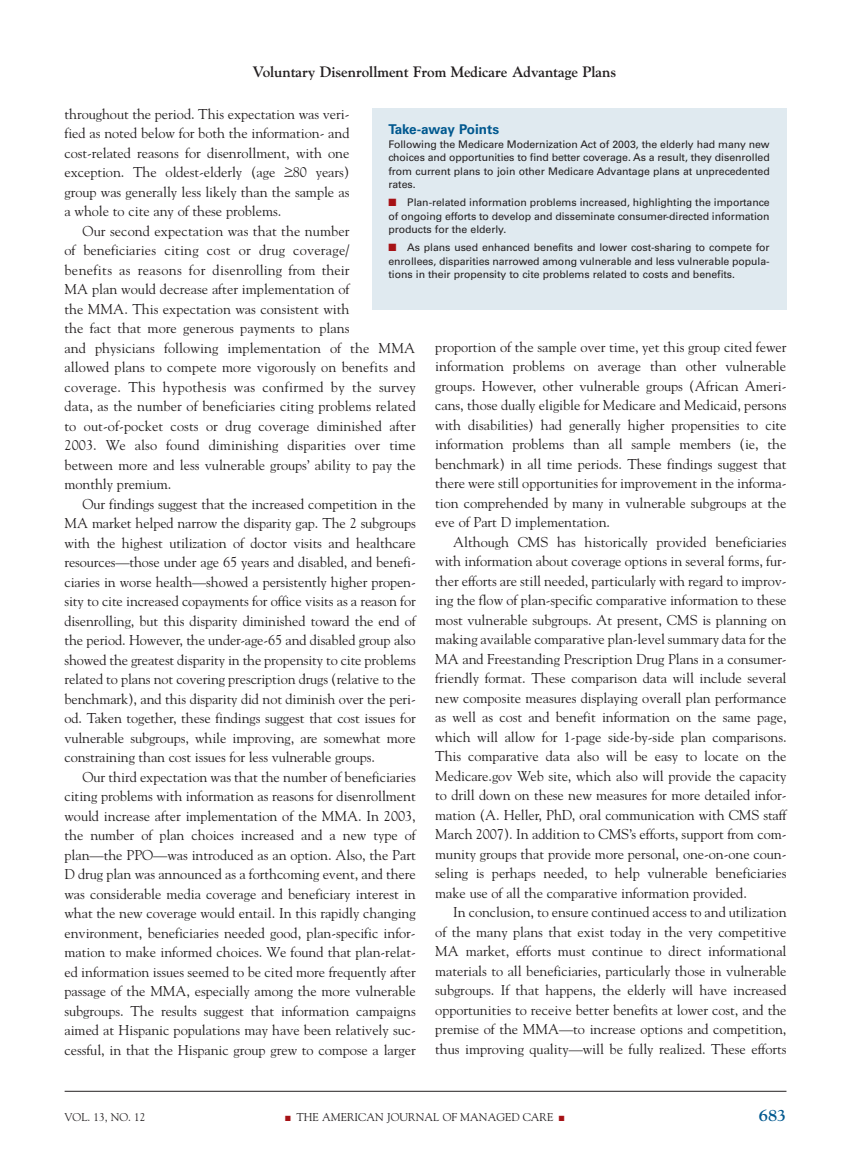
<style>
.page{position:relative;width:851px;height:1161px;background:#fff}
.page>*{position:absolute;margin:0;border:0;box-sizing:border-box;transform-origin:0 0}
.t1{font:700 16.5px "Goudy";color:#00588f}
.t2{font:700 15px "Goudy";letter-spacing:-.005em;color:#231f20}
.t3{font:14.25px/19.5px "Goudy";color:#231f20;text-align:justify}
.t4{font:700 13.5px "Univers";letter-spacing:-.02em;color:#00588f}
.t5{font:11.25px "Goudy";color:#231f20}
.t6{font:10.5px/13.5px "Univers";letter-spacing:-.005em;color:#231f20;text-align:justify}
.s1{color:#a61216}
</style>
<div class="page">
<hr style="left:65px;top:1091px;width:721px;height:1px;background:#231f20">
<div style="left:372px;top:108px;width:414px;height:202px;background:#e0eaf0"></div>
<p class="t2" style="left:252px;top:63px;width:365px">Voluntary Disenrollment From Medicare Advantage Plans</p>
<p class="t3" style="left:64px;top:104px;width:286px">throughout the period. This expectation was veri&shy;fied as noted below for both the information- and cost-related reasons for disenrollment, with one exception. The oldest-elderly (age &gt;80 years) group was generally less likely than the sample as a whole to cite any of these problems.</p>
<p class="t3" style="left:64px;top:221px;width:353px;text-align:left;text-indent:18px">Our second expectation was that the number<br>of beneficiaries citing cost or drug coverage/<br>benefits as reasons for disenrolling from their<br>MA plan would decrease after implementation of<br>the MMA. This expectation was consistent with<br>the fact that more generous payments to plans<br>and physicians following implementation of the MMA allowed plans to compete more vigorously on benefits and coverage. This hypothesis was confirmed by the survey data, as the number of beneficiaries citing problems related to out-of-pocket costs or drug coverage diminished after 2003. We also found diminishing disparities over time between more and less vulnerable groups’ ability to pay the monthly premium.</p>
<p class="t3" style="left:64px;top:494px;width:353px;text-indent:18px">Our findings suggest that the increased competition in the MA market helped narrow the disparity gap. The 2 subgroups with the highest utilization of doctor visits and healthcare resources—those under age 65 years and disabled, and benefi&shy;ciaries in worse health—showed a persistently higher propen&shy;sity to cite increased copayments for office visits as a reason for disenrolling, but this disparity diminished toward the end of the period. However, the under-age-65 and disabled group also showed the greatest disparity in the propensity to cite problems related to plans not covering prescription drugs (relative to the benchmark), and this disparity did not diminish over the peri&shy;od. Taken together, these findings suggest that cost issues for vulnerable subgroups, while improving, are somewhat more constraining than cost issues for less vulnerable groups.</p>
<p class="t3" style="left:64px;top:767px;width:353px;text-indent:18px">Our third expectation was that the number of beneficiaries citing problems with information as reasons for disenrollment would increase after implementation of the MMA. In 2003, the number of plan choices increased and a new type of plan—the PPO—was introduced as an option. Also, the Part D drug plan was announced as a forthcoming event, and there was considerable media coverage and beneficiary interest in what the new coverage would entail. In this rapidly changing environment, beneficiaries needed good, plan-specific infor&shy;mation to make informed choices. We found that plan-relat&shy;ed information issues seemed to be cited more frequently after passage of the MMA, especially among the more vulnerable subgroups. The results suggest that information campaigns aimed at Hispanic populations may have been relatively suc&shy;cessful, in that the Hispanic group grew to compose a larger</p>
<p class="t4" style="left:388px;top:125px;width:112px">Take-away Points</p>
<p class="t6" style="left:388px;top:138px;width:383px">Following the Medicare Modernization Act of 2003, the elderly had many new choices and opportunities to find better coverage. As a result, they disenrolled from current plans to join other Medicare Advantage plans at unprecedented rates.</p>
<p class="t6" style="left:388px;top:197px;width:383px"><span class="s1">■</span> Plan-related information problems increased, highlighting the importance of ongoing efforts to develop and disseminate consumer-directed information products for the elderly.</p>
<p class="t6" style="left:388px;top:242px;width:383px"><span class="s1">■</span> As plans used enhanced benefits and lower cost-sharing to compete for enrollees, disparities narrowed among vulnerable and less vulnerable popula&shy;tions in their propensity to cite problems related to costs and benefits.</p>
<p class="t3" style="left:435px;top:337px;width:353px">proportion of the sample over time, yet this group cited fewer information problems on average than other vulnerable groups. However, other vulnerable groups (African Ameri&shy;cans, those dually eligible for Medicare and Medicaid, persons with disabilities) had generally higher propensities to cite information problems than all sample members (ie, the benchmark) in all time periods. These findings suggest that there were still opportunities for improvement in the informa&shy;tion comprehended by many in vulnerable subgroups at the eve of Part D implementation.</p>
<p class="t3" style="left:435px;top:532px;width:353px;text-indent:18px">Although CMS has historically provided beneficiaries with information about coverage options in several forms, fur&shy;ther efforts are still needed, particularly with regard to improv&shy;ing the flow of plan-specific comparative information to these most vulnerable subgroups. At present, CMS is planning on making available comparative plan-level summary data for the MA and Freestanding Prescription Drug Plans in a consumer&shy;friendly format. These comparison data will include several new composite measures displaying overall plan performance as well as cost and benefit information on the same page, which will allow for 1-page side-by-side plan comparisons.<br>This comparative data also will be easy to locate on the Medicare.gov Web site, which also will provide the capacity to drill down on these new measures for more detailed infor&shy;mation (A. Heller, PhD, oral communication with CMS staff March 2007). In addition to CMS’s efforts, support from com&shy;munity groups that provide more personal, one-on-one coun&shy;seling is perhaps needed, to help vulnerable beneficiaries make use of all the comparative information provided.</p>
<p class="t3" style="left:435px;top:903px;width:353px;text-indent:18px">In conclusion, to ensure continued access to and utilization of the many plans that exist today in the very competitive MA market, efforts must continue to direct informational materials to all beneficiaries, particularly those in vulnerable subgroups. If that happens, the elderly will have increased opportunities to receive better benefits at lower cost, and the premise of the MMA—to increase options and competition, thus improving quality—will be fully realized. These efforts</p>
<p class="t5" style="left:65px;top:1110px;width:82px">VOL. 13, NO. 12</p>
<p class="t5" style="left:285px;top:1110px;width:281px"><span class="s1">■</span> THE AMERICAN JOURNAL OF MANAGED CARE <span class="s1">■</span></p>
<p class="t1" style="left:759px;top:1105px;width:29px">683</p>
</div>
